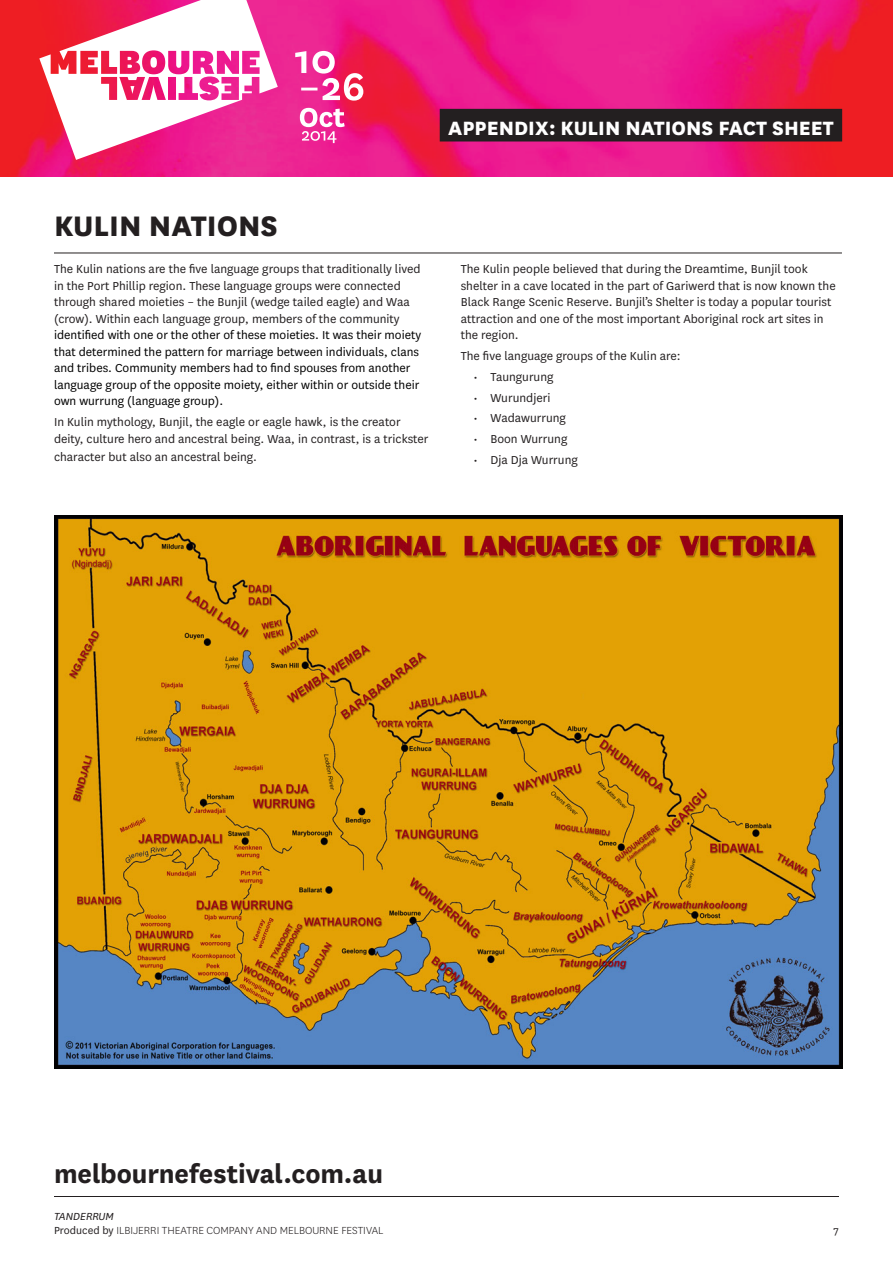
<style>
.page{position:relative;width:893px;height:1263px;background:#fff}
.page>*{position:absolute;margin:0;border:0;box-sizing:border-box;transform-origin:0 0}
.t1{font:800 33px "National";color:#231f20}
.t2{font:700 29.7px "National";letter-spacing:-.005em;color:#231f20}
.HL_BLK_WHT{font:800 22.5px "National";color:#fff}
._9_11_BODY_BOOK_BLK{font:13.5px/16.5px "National";color:#231f20}
._9_11_BODY_BOOK_BLK-2{font:13.5px/16.5px "National";color:#000}
.t3{font:300 12px/13.5px "National";color:#231f20}
.t4{font:12px "National";color:#231f20}
.s1{color:#231f20}
.s2{font-weight:400;font-style:italic}
.s3{font-weight:400}
</style>
<div class="page">
<hr style="left:54px;top:1196px;width:785px;height:1px;background:#231f20">
<img style="left:0;top:0;width:893px;height:176px">
<svg style="left:39px;top:0;width:239px;height:160px"></svg>
<svg style="left:300px;top:108px;width:45px;height:35px"></svg>
<svg style="left:295px;top:51px;width:68px;height:50px"></svg>
<div style="left:440px;top:109px;width:402px;height:32px;background:#231f20"></div>
<hr style="left:54px;top:253px;width:788px;height:1px;background:#231f20">
<img style="left:54px;top:515px;width:788px;height:553px">
<p class="HL_BLK_WHT" style="left:448px;top:112px;width:387px">APPENDIX: KULIN NATIONS FACT SHEET</p>
<h2 class="t1" style="left:54px;top:202px;width:226px">KULIN NATIONS</h2>
<p class="_9_11_BODY_BOOK_BLK-2" style="left:54px;top:260px;width:369px"><span class="s1">The Kulin nations are the five language groups that traditionally lived in the Port Phillip region. These language groups were connected through shared moieties – the Bunjil (wedge tailed eagle) and Waa (crow). Within each language group, members of the community </span>identified with one or the other of these moieties. It was their moiety that determined the pattern for marriage between individuals, clans and tribes. Community members had to find spouses from another language group of the opposite moiety, either within or outside their own wurrung (language group).</p>
<p class="_9_11_BODY_BOOK_BLK" style="left:54px;top:413px;width:376px">In Kulin mythology, Bunjil, the eagle or eagle hawk, is the creator deity, culture hero and ancestral being. Waa, in contrast, is a trickster</p>
<p class="_9_11_BODY_BOOK_BLK" style="left:54px;top:448px;width:205px">character but also an ancestral being.</p>
<p class="_9_11_BODY_BOOK_BLK" style="left:461px;top:260px;width:376px">The Kulin people believed that during the Dreamtime, Bunjil took shelter in a cave located in the part of Gariwerd that is now known the Black Range Scenic Reserve. Bunjil’s Shelter is today a popular tourist attraction and one of the most important Aboriginal rock art sites in the region.</p>
<p class="_9_11_BODY_BOOK_BLK" style="left:461px;top:347px;width:221px">The five language groups of the Kulin are:</p>
<p class="_9_11_BODY_BOOK_BLK" style="left:473px;top:368px;width:82px">• Taungurung</p>
<p class="_9_11_BODY_BOOK_BLK" style="left:473px;top:389px;width:78px">• Wurundjeri</p>
<p class="_9_11_BODY_BOOK_BLK" style="left:473px;top:409px;width:94px">• Wadawurrung</p>
<p class="_9_11_BODY_BOOK_BLK" style="left:473px;top:430px;width:96px">• Boon Wurrung</p>
<p class="_9_11_BODY_BOOK_BLK" style="left:473px;top:451px;width:106px">• Dja Dja Wurrung</p>
<h2 class="t2" style="left:54px;top:1152px;width:331px">melbournefestival.com.au</h2>
<p class="t3" style="left:54px;top:1209px;width:331px"><span class="s2">TANDERRUM<br></span><span class="s3">Produced by</span> ILBIJERRI THEATRE COMPANY AND MELBOURNE FESTIVAL</p>
<p class="t4" style="left:834px;top:1222px;width:7px">7</p>
</div>
